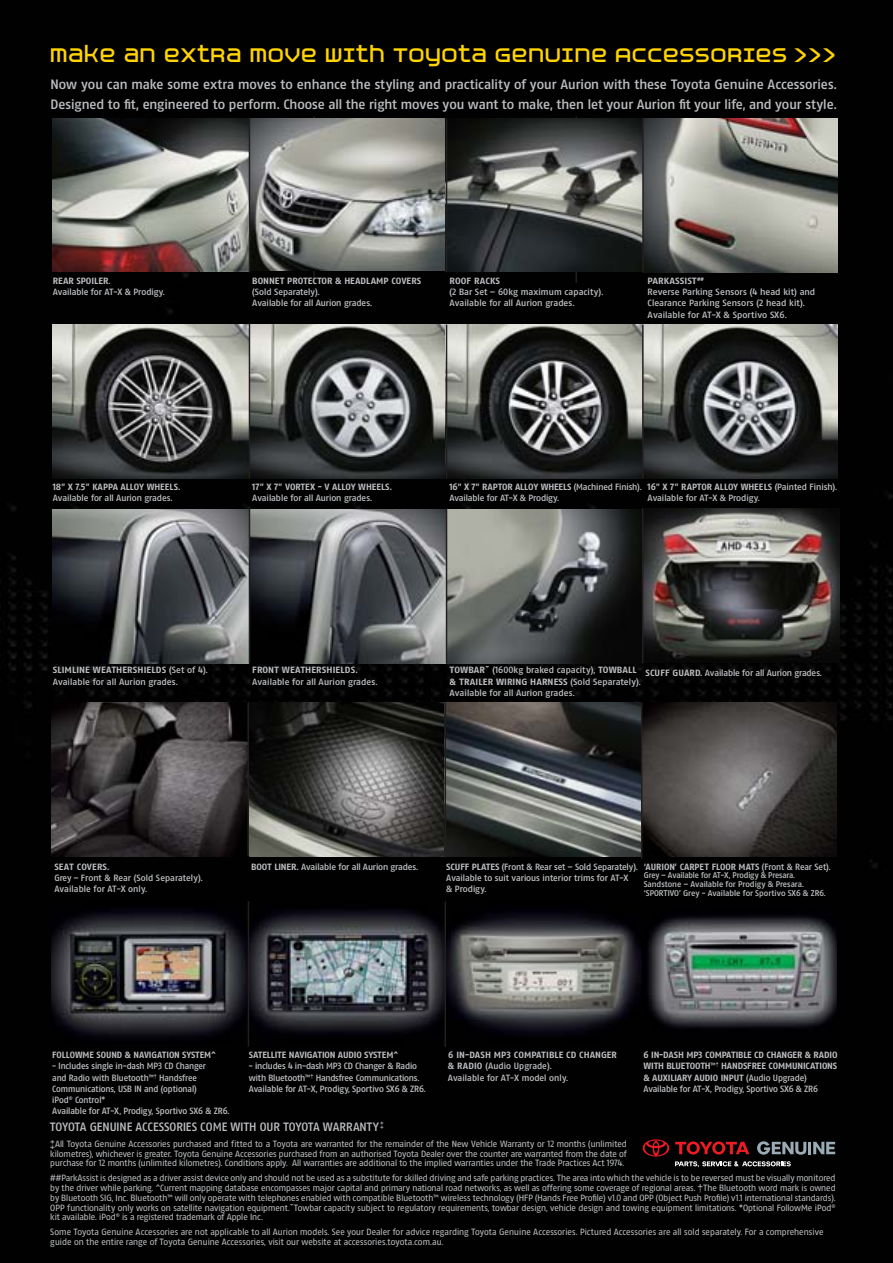
<style>
.page{position:relative;width:893px;height:1263px;background:#010101}
.page>*{position:absolute;margin:0;border:0;box-sizing:border-box;transform-origin:0 0}
.t1{font:700 28.5px "Aurion";letter-spacing:-.005em;color:#ffd400}
.t2{font:600 13.5px/19.5px "Altona Sans";color:#bbbdc0}
.t3{font:600 12px "Altona Sans";letter-spacing:-.005em;color:#bbbdc0}
.t4{font:9px/9.8px "Altona Sans";letter-spacing:.005em;color:#bbbdc0;text-align:justify}
.t5{font:600 9px/11.2px "Altona Sans";letter-spacing:-.01em;color:#bbbdc0}
.t6{font:700 9px/11.2px "Altona Sans";letter-spacing:-.01em;color:#bbbdc0}
.t7{font:600 9px/11.2px "Altona Sans";letter-spacing:-.01em;color:#bbbdc0;scale:.96 1}
.t8{font:700 9px "Altona Sans";letter-spacing:.01em;color:#bbbdc0}
.t9{font:700 9px "Altona Sans";letter-spacing:-.01em;color:#bbbdc0;scale:.96 1}
.t10{font:600 8.25px/8.7px "Altona Sans";letter-spacing:-.01em;color:#bbbdc0}
.s1{font-weight:700}
.s2{font-weight:600}
</style>
<div class="page">
<svg style="left:643px;top:1139px;width:26px;height:17px"></svg>
<svg style="left:675px;top:1141px;width:74px;height:13px"></svg>
<svg style="left:675px;top:1161px;width:116px;height:6px"></svg>
<svg style="left:757px;top:1141px;width:78px;height:14px"></svg>
<img style="left:53px;top:509px;width:786px;height:154px">
<img style="left:53px;top:325px;width:785px;height:154px">
<hr style="left:249px;top:324px;width:1px;height:154px;background:#231f20">
<hr style="left:446px;top:325px;width:1px;height:153px;background:#231f20">
<hr style="left:642px;top:325px;width:2px;height:153px;background:#231f20">
<hr style="left:249px;top:508px;width:1px;height:155px;background:#231f20">
<hr style="left:446px;top:508px;width:1px;height:155px;background:#231f20">
<hr style="left:642px;top:508px;width:1px;height:155px;background:#231f20">
<hr style="left:575px;top:116px;width:2px;height:167px;background:#231f20">
<hr style="left:313px;top:116px;width:2px;height:167px;background:#231f20">
<img style="left:53px;top:118px;width:785px;height:154px">
<hr style="left:249px;top:118px;width:1px;height:154px;background:#231f20">
<hr style="left:446px;top:118px;width:1px;height:154px;background:#231f20">
<hr style="left:642px;top:118px;width:2px;height:154px;background:#231f20">
<img style="left:51px;top:702px;width:785px;height:155px">
<img style="left:51px;top:902px;width:786px;height:144px">
<hr style="left:247px;top:703px;width:2px;height:153px;background:#231f20">
<hr style="left:444px;top:703px;width:2px;height:154px;background:#231f20">
<hr style="left:641px;top:703px;width:1px;height:156px;background:#231f20">
<hr style="left:641px;top:901px;width:1px;height:146px;background:#231f20">
<hr style="left:248px;top:901px;width:1px;height:146px;background:#231f20">
<hr style="left:444px;top:901px;width:2px;height:146px;background:#231f20">
<h1 class="t1" style="left:50px;top:35px;width:788px">Make an extra move with Toyota Genuine Accessories &gt;&gt;&gt;</h1>
<p class="t2" style="left:51px;top:76px;width:788px">Now you can make some extra moves to enhance the styling and practicality of your Aurion with these Toyota Genuine Accessories.<br>Designed to fit, engineered to perform. Choose all the right moves you want to make, then let your Aurion fit your life, and your style.</p>
<p class="t5" style="left:53px;top:276px;width:114px"><span class="s1">REAR SPOILER</span>.<br>Available for AT-X &amp; Prodigy.</p>
<p class="t6" style="left:252px;top:276px;width:171px">BONNET PROTECTOR &amp; HEADLAMP COVERS</p>
<p class="t5" style="left:252px;top:287px;width:121px">(Sold Separately).<br>Available for all Aurion grades.</p>
<p class="t8" style="left:449px;top:277px;width:52px">ROOF RACKS</p>
<p class="t5" style="left:449px;top:287px;width:155px">(2 Bar Set – 60kg maximum capacity).<br>Available for all Aurion grades.</p>
<p class="t5" style="left:648px;top:276px;width:169px"><span class="s1">PARKASSIST</span><sup>##<br></sup>Reverse Parking Sensors (4 head kit) and<br>Clearance Parking Sensors (2 head kit).<br>Available for AT-X &amp; Sportivo SX6.</p>
<p class="t6" style="left:53px;top:482px;width:129px">18” X 7.5” KAPPA ALLOY WHEELS.</p>
<p class="t5" style="left:53px;top:493px;width:121px">Available for all Aurion grades.</p>
<p class="t6" style="left:252px;top:482px;width:141px">17” X 7” VORTEX - V ALLOY WHEELS.</p>
<p class="t5" style="left:252px;top:493px;width:121px">Available for all Aurion grades.</p>
<p class="t5" style="left:449px;top:482px;width:194px"><span class="s1">16” X 7” RAPTOR ALLOY WHEELS</span> (Machined Finish).<br>Available for AT-X &amp; Prodigy.</p>
<p class="t5" style="left:648px;top:482px;width:191px"><span class="s1">16” X 7” RAPTOR ALLOY WHEELS</span> (Painted Finish).<br>Available for AT-X &amp; Prodigy.</p>
<p class="t5" style="left:252px;top:677px;width:127px">Available for all Aurion grades.</p>
<p class="t5" style="left:450px;top:665px;width:193px"><span class="s1">TOWBARˇ</span> (1600kg braked capacity), <span class="s1">TOWBALL &amp; TRAILER WIRING HARNESS</span> (Sold Separately).<br>Available for all Aurion grades.</p>
<p class="t5" style="left:53px;top:665px;width:157px"><span class="s1">SLIMLINE WEATHERSHIELDS</span> (Set of 4).<br>Available for all Aurion grades.</p>
<p class="t8" style="left:252px;top:666px;width:107px">FRONT WEATHERSHIELDS.</p>
<p class="t5" style="left:646px;top:667px;width:178px"><span class="s1">SCUFF GUARD.</span> Available for all Aurion grades.</p>
<p class="t8" style="left:54px;top:862px;width:56px">SEAT COVERS.</p>
<p class="t5" style="left:54px;top:873px;width:150px">Grey – Front &amp; Rear (Sold Separately).<br>Available for AT-X only.</p>
<p class="t5" style="left:251px;top:861px;width:169px"><span class="s1">BOOT LINER.</span> Available for all Aurion grades.</p>
<p class="t5" style="left:446px;top:861px;width:193px"><span class="s1">SCUFF PLATES</span> (Front &amp; Rear set – Sold Separately).<br>Available to suit various interior trims for AT-X<br>&amp; Prodigy.</p>
<p class="t6" style="left:644px;top:862px;width:189px">‘AURION’ CARPET FLOOR MATS <span class="s2">(Front &amp; Rear Set).</span></p>
<p class="t10" style="left:644px;top:872px;width:184px">Grey – Available for AT-X, Prodigy &amp; Presara.<br>Sandstone – Available for Prodigy &amp; Presara. ‘SPORTIVO’ Grey - Available for Sportivo SX6 &amp; ZR6.</p>
<p class="t9" style="left:52px;top:1051px;width:172px">FOLLOWME SOUND &amp; NAVIGATION SYSTEM^</p>
<p class="t7" style="left:52px;top:1061px;width:186px">- Includes single in-dash MP3 CD Changer<br>and Radio with Bluetooth™<sup>†</sup> Handsfree Communications, USB IN and (optional)<br>iPod® Control*<br>Available for AT-X, Prodigy, Sportivo SX6 &amp; ZR6.</p>
<p class="t6" style="left:249px;top:1050px;width:151px">SATELLITE NAVIGATION AUDIO SYSTEM^</p>
<p class="t5" style="left:249px;top:1061px;width:179px">- includes 4 in-dash MP3 CD Changer &amp; Radio with Bluetooth™<sup>†</sup> Handsfree Communications.<br>Available for AT-X, Prodigy, Sportivo SX6 &amp; ZR6.</p>
<p class="t5" style="left:448px;top:1050px;width:171px"><span class="s1">6 IN-DASH MP3 COMPATIBLE CD CHANGER &amp; RADIO</span> (Audio Upgrade).<br>Available for AT-X model only.</p>
<p class="t6" style="left:643px;top:1050px;width:195px">6 IN-DASH MP3 COMPATIBLE CD CHANGER &amp; RADIO WITH BLUETOOTH<span class="s2">™</span><sup>†</sup> HANDSFREE COMMUNICATIONS &amp; AUXILIARY AUDIO INPUT <span class="s2">(Audio Upgrade)<br>Available for AT-X, Prodigy, Sportivo SX6 &amp; ZR6</span></p>
<h3 class="t3" style="left:50px;top:1121px;width:335px">TOYOTA GENUINE ACCESSORIES COME WITH OUR TOYOTA WARRANTY<sup>‡</sup></h3>
<p class="t4" style="left:50px;top:1139px;width:578px">‡All Toyota Genuine Accessories purchased and fitted to a Toyota are warranted for the remainder of the New Vehicle Warranty or 12 months (unlimited kilometres), whichever is greater. Toyota Genuine Accessories purchased from an authorised Toyota Dealer over the counter are warranted from the date of purchase for 12 months (unlimited kilometres). Conditions apply. All warranties are additional to the implied warranties under the Trade Practices Act 1974.</p>
<p class="t4" style="left:50px;top:1174px;width:787px">##ParkAssist is designed as a driver assist device only and should not be used as a substitute for skilled driving and safe parking practices. The area into which the vehicle is to be reversed must be visually monitored by the driver while parking. ^Current mapping database encompasses major capital and primary national road networks, as well as offering some coverage of regional areas. †The Bluetooth word mark is owned by Bluetooth SIG, Inc. Bluetooth™ will only operate with telephones enabled with compatible Bluetooth™ wireless technology (HFP (Hands Free Profile) v1.0 and OPP (Object Push Profile) v1.1 international standards).<br>OPP functionality only works on satellite navigation equipment.ˇTowbar capacity subject to regulatory requirements, towbar design, vehicle design and towing equipment limitations. *Optional FollowMe iPod® kit available. iPod® is a registered trademark of Apple Inc.</p>
<p class="t4" style="left:50px;top:1228px;width:775px">Some Toyota Genuine Accessories are not applicable to all Aurion models. See your Dealer for advice regarding Toyota Genuine Accessories. Pictured Accessories are all sold separately. For a comprehensive guide on the entire range of Toyota Genuine Accessories, visit our website at accessories.toyota.com.au.</p>
</div>
